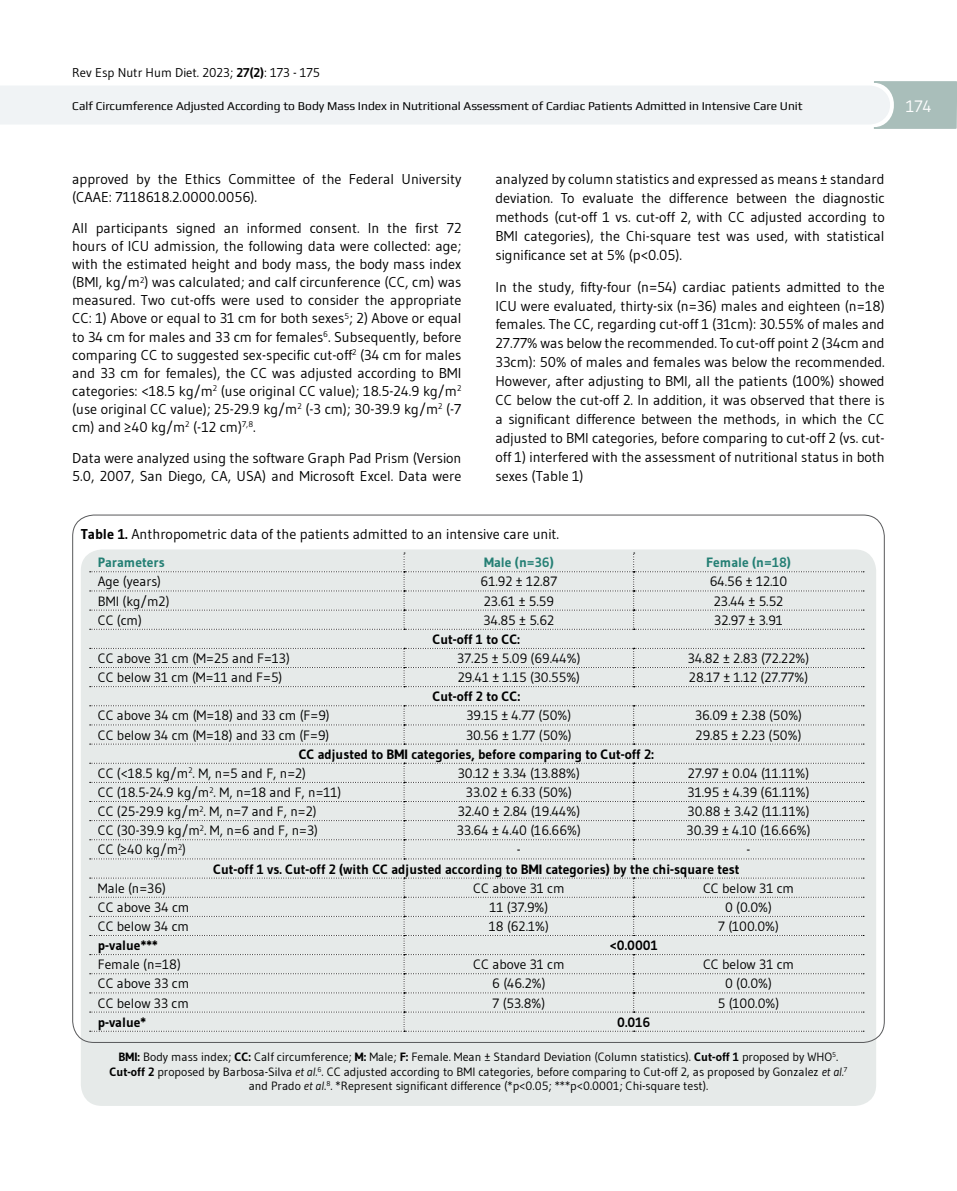
<style>
.page{position:relative;width:957px;height:1191px;background:#fff}
.page>*{position:absolute;margin:0;border:0;box-sizing:border-box;transform-origin:0 0}
.t1{font:16.5px "Gudea";color:#fff}
.t2{font:14.25px/18.9px "Gudea";color:#000;text-align:justify}
.t3{font:13.5px "Gudea";color:#000}
.t4{font:700 13.5px/19.2px "Gudea";color:#000}
.t5{font:700 13.5px "Gudea";color:#247f74}
.t6{font:12.75px "Gudea";color:#000}
.t7{font:12px/14.4px "Gudea";color:#000;text-align:center}
.t8{font:12px "Play";color:#000}
.s1{font-weight:700}
.s2{font-weight:400}
.s3{font-style:italic}
</style>
<div class="page">
<svg style="left:0;top:81px;width:957px;height:48px"></svg>
<div style="left:81px;top:549px;width:795px;height:557px;background:#e6eae9;border-radius:21px"></div>
<svg style="left:90px;top:552px;width:774px;height:78px"></svg>
<svg style="left:90px;top:648px;width:774px;height:39px"></svg>
<svg style="left:90px;top:705px;width:774px;height:39px"></svg>
<svg style="left:90px;top:763px;width:774px;height:96px"></svg>
<svg style="left:90px;top:877px;width:774px;height:154px"></svg>
<p class="t6" style="left:72px;top:65px;width:249px">Rev Esp Nutr Hum Diet. 2023; <span class="s1">27(2)</span>: 173 - 175</p>
<p class="t8" style="left:72px;top:98px;width:732px">Calf Circumference Adjusted According to Body Mass Index in Nutritional Assessment of Cardiac Patients Admitted in Intensive Care Unit</p>
<p class="t1" style="left:905px;top:96px;width:27px">174</p>
<p class="t2" style="left:72px;top:170px;width:391px;line-height:18.1px">approved by the Ethics Committee of the Federal University (CAAE: 7118618.2.0000.0056).</p>
<p class="t2" style="left:72px;top:219px;width:391px;line-height:18.1px">All participants signed an informed consent. In the first 72 hours of ICU admission, the following data were collected: age; with the estimated height and body mass, the body mass index (BMI, kg/m<sup>2</sup>) was calculated; and calf circunference (CC, cm) was measured. Two cut-offs were used to consider the appropriate CC: 1) Above or equal to 31 cm for both sexes<sup>5</sup>; 2) Above or equal to 34 cm for males and 33 cm for females<sup>6</sup>. Subsequently, before comparing CC to suggested sex-specific cut-off<sup>2</sup> (34 cm for males and 33 cm for females), the CC was adjusted according to BMI categories: &lt;18.5 kg/m<sup>2</sup> (use original CC value); 18.5-24.9 kg/m<sup>2 </sup>(use original CC value); 25-29.9 kg/m<sup>2</sup> (-3 cm); 30-39.9 kg/m<sup>2</sup> (-7 cm) and ≥40 kg/m<sup>2</sup> (-12 cm)<sup>7,8</sup>.</p>
<p class="t2" style="left:72px;top:449px;width:391px;line-height:18.1px">Data were analyzed using the software Graph Pad Prism (Version<br>5.0, 2007, San Diego, CA, USA) and Microsoft Excel. Data were</p>
<p class="t2" style="left:495px;top:169px;width:391px">analyzed by column statistics and expressed as means ± standard deviation. To evaluate the difference between the diagnostic methods (cut-off 1 vs. cut-off 2, with CC adjusted according to BMI categories), the Chi-square test was used, with statistical significance set at 5% (p&lt;0.05).</p>
<p class="t2" style="left:495px;top:277px;width:391px">In the study, fifty-four (n=54) cardiac patients admitted to the ICU were evaluated, thirty-six (n=36) males and eighteen (n=18) females. The CC, regarding cut-off 1 (31cm): 30.55% of males and 27.77% was below the recommended. To cut-off point 2 (34cm and 33cm): 50% of males and females was below the recommended.<br>However, after adjusting to BMI, all the patients (100%) showed CC below the cut-off 2. In addition, it was observed that there is a significant difference between the methods, in which the CC adjusted to BMI categories, before comparing to cut-off 2 (vs. cut&shy;off 1) interfered with the assessment of nutritional status in both sexes (Table 1)</p>
<p class="t2" style="left:81px;top:524px;width:480px"><span class="s1">Table 1.</span> Anthropometric data of the patients admitted to an intensive care unit.</p>
<p class="t5" style="left:98px;top:554px;width:68px">Parameters</p>
<p class="t5" style="left:484px;top:554px;width:71px">Male (n=36)</p>
<p class="t5" style="left:706px;top:554px;width:86px">Female (n=18)</p>
<p class="t3" style="left:98px;top:573px;width:65px">Age (years)</p>
<p class="t3" style="left:480px;top:573px;width:78px">61.92 ± 12.87</p>
<p class="t3" style="left:709px;top:573px;width:79px">64.56 ± 12.10</p>
<p class="t3" style="left:98px;top:592px;width:73px">BMI (kg/m2)</p>
<p class="t3" style="left:484px;top:592px;width:72px">23.61 ± 5.59</p>
<p class="t3" style="left:714px;top:592px;width:71px">23.44 ± 5.52</p>
<p class="t3" style="left:98px;top:611px;width:46px">CC (cm)</p>
<p class="t3" style="left:483px;top:611px;width:72px">34.85 ± 5.62</p>
<p class="t3" style="left:714px;top:611px;width:70px">32.97 ± 3.91</p>
<p class="t4" style="left:432px;top:629px;width:89px">Cut-off 1 to CC:</p>
<p class="t3" style="left:98px;top:650px;width:194px">CC above 31 cm (M=25 and F=13)</p>
<p class="t3" style="left:457px;top:650px;width:125px">37.25 ± 5.09 (69.44%)</p>
<p class="t3" style="left:688px;top:650px;width:123px">34.82 ± 2.83 (72.22%)</p>
<p class="t3" style="left:98px;top:669px;width:186px">CC below 31 cm (M=11 and F=5)</p>
<p class="t3" style="left:458px;top:669px;width:124px">29.41 ± 1.15 (30.55%)</p>
<p class="t3" style="left:689px;top:669px;width:121px">28.17 ± 1.12 (27.77%)</p>
<p class="t4" style="left:432px;top:687px;width:89px">Cut-off 2 to CC:</p>
<p class="t3" style="left:98px;top:707px;width:233px">CC above 34 cm (M=18) and 33 cm (F=9)</p>
<p class="t3" style="left:466px;top:707px;width:106px">39.15 ± 4.77 (50%)</p>
<p class="t3" style="left:695px;top:707px;width:109px">36.09 ± 2.38 (50%)</p>
<p class="t3" style="left:98px;top:726px;width:233px">CC below 34 cm (M=18) and 33 cm (F=9)</p>
<p class="t3" style="left:466px;top:726px;width:107px">30.56 ± 1.77 (50%)</p>
<p class="t3" style="left:695px;top:726px;width:107px">29.85 ± 2.23 (50%)</p>
<p class="t4" style="left:98px;top:744px;width:558px;text-indent:201px">CC adjusted to BMI categories, before comparing to Cut-off 2:<br><span class="s2">CC (&lt;18.5 kg/m</span><sup>2</sup><span class="s2">. M, n=5 and F, n=2)</span></p>
<p class="t3" style="left:458px;top:764px;width:124px">30.12 ± 3.34 (13.88%)</p>
<p class="t3" style="left:688px;top:764px;width:123px">27.97 ± 0.04 (11.11%)</p>
<p class="t3" style="left:98px;top:784px;width:245px">CC (18.5-24.9 kg/m<sup>2</sup>. M, n=18 and F, n=11)</p>
<p class="t3" style="left:466px;top:784px;width:107px">33.02 ± 6.33 (50%)</p>
<p class="t3" style="left:687px;top:784px;width:123px">31.95 ± 4.39 (61.11%)</p>
<p class="t3" style="left:98px;top:803px;width:220px">CC (25-29.9 kg/m<sup>2</sup>. M, n=7 and F, n=2)</p>
<p class="t3" style="left:458px;top:803px;width:124px">32.40 ± 2.84 (19.44%)</p>
<p class="t3" style="left:687px;top:803px;width:123px">30.88 ± 3.42 (11.11%)</p>
<p class="t3" style="left:98px;top:822px;width:222px">CC (30-39.9 kg/m<sup>2</sup>. M, n=6 and F, n=3)</p>
<p class="t3" style="left:457px;top:822px;width:125px">33.64 ± 4.40 (16.66%)</p>
<p class="t3" style="left:686px;top:822px;width:125px">30.39 ± 4.10 (16.66%)</p>
<p class="t3" style="left:98px;top:841px;width:90px">CC (≥40 kg/m<sup>2</sup>)</p>
<p class="t3" style="left:517px;top:841px;width:5px">-</p>
<p class="t3" style="left:746px;top:841px;width:5px">-</p>
<p class="t4" style="left:213px;top:859px;width:527px">Cut-off 1 vs. Cut-off 2 (with CC adjusted according to BMI categories) by the chi-square test</p>
<p class="t3" style="left:98px;top:879px;width:70px">Male (n=36)</p>
<p class="t3" style="left:473px;top:879px;width:93px">CC above 31 cm</p>
<p class="t3" style="left:703px;top:879px;width:92px">CC below 31 cm</p>
<p class="t3" style="left:98px;top:898px;width:93px">CC above 34 cm</p>
<p class="t3" style="left:489px;top:898px;width:60px">11 (37.9%)</p>
<p class="t3" style="left:725px;top:898px;width:48px">0 (0.0%)</p>
<p class="t3" style="left:98px;top:918px;width:93px">CC below 34 cm</p>
<p class="t3" style="left:489px;top:918px;width:62px">18 (62.1%)</p>
<p class="t3" style="left:718px;top:918px;width:62px">7 (100.0%)</p>
<p class="t4" style="left:98px;top:935px;width:62px">p-value***</p>
<p class="t4" style="left:610px;top:935px;width:49px">&lt;0.0001</p>
<p class="t3" style="left:98px;top:956px;width:85px">Female (n=18)</p>
<p class="t3" style="left:473px;top:956px;width:93px">CC above 31 cm</p>
<p class="t3" style="left:703px;top:956px;width:92px">CC below 31 cm</p>
<p class="t3" style="left:98px;top:975px;width:93px">CC above 33 cm</p>
<p class="t3" style="left:492px;top:975px;width:55px">6 (46.2%)</p>
<p class="t3" style="left:725px;top:975px;width:48px">0 (0.0%)</p>
<p class="t3" style="left:98px;top:994px;width:93px">CC below 33 cm</p>
<p class="t3" style="left:492px;top:994px;width:54px">7 (53.8%)</p>
<p class="t3" style="left:718px;top:994px;width:63px">5 (100.0%)</p>
<p class="t4" style="left:98px;top:1012px;width:50px">p-value*</p>
<p class="t4" style="left:617px;top:1012px;width:34px">0.016</p>
<p class="t7" style="left:109px;top:1049px;width:739px"><span class="s1">BMI:</span> Body mass index; <span class="s1">CC:</span> Calf circumference; <span class="s1">M:</span> Male; <span class="s1">F:</span> Female. Mean ± Standard Deviation (Column statistics). <span class="s1">Cut-off 1</span> proposed by WHO<sup>5</sup>.<br><span class="s1">Cut-off 2</span> proposed by Barbosa-Silva <span class="s3">et al.</span><sup>6</sup>. CC adjusted according to BMI categories, before comparing to Cut-off 2, as proposed by Gonzalez <span class="s3">et al.</span><sup>7 </sup>and Prado <span class="s3">et al</span>.<sup>8</sup>. *Represent significant difference (*p&lt;0.05; ***p&lt;0.0001; Chi-square test).</p>
</div>
